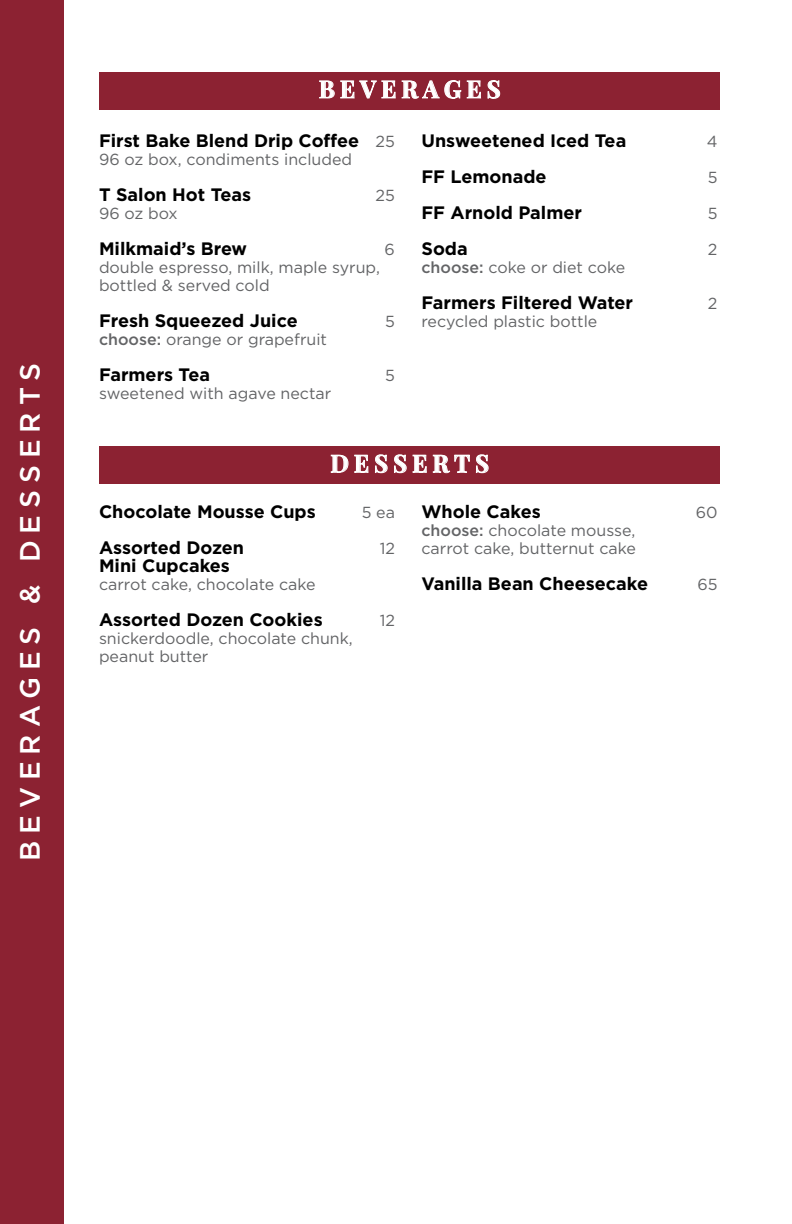
<style>
.page{position:relative;width:792px;height:1224px;background:#fff}
.page>*{position:absolute;margin:0;border:0;box-sizing:border-box;transform-origin:0 0}
.t1{font:500 28px "Gotham";letter-spacing:.25em;color:#fff}
.t2{font:700 24px "Playfair Display SC";letter-spacing:.21em;color:#fff}
.t3{font:700 18px "Gotham";color:#000}
.t4{font:16px/18px "Gotham";color:#636466}
.s1{font-weight:400;font-size:16px;color:#636466}
.s2{font-weight:500}
</style>
<div class="page">
<div style="left:99px;top:72px;width:621px;height:37px;background:#8c2232"></div>
<div style="left:99px;top:446px;width:621px;height:38px;background:#8c2232"></div>
<svg style="left:319px;top:80px;width:77px;height:19px"></svg>
<svg style="left:402px;top:80px;width:59px;height:19px"></svg>
<svg style="left:467px;top:80px;width:14px;height:19px"></svg>
<svg style="left:487px;top:80px;width:13px;height:19px"></svg>
<svg style="left:331px;top:455px;width:38px;height:18px"></svg>
<svg style="left:375px;top:454px;width:13px;height:19px"></svg>
<svg style="left:394px;top:454px;width:33px;height:19px"></svg>
<svg style="left:433px;top:455px;width:37px;height:18px"></svg>
<svg style="left:476px;top:454px;width:13px;height:19px"></svg>
<div style="left:0;top:0;width:63px;height:1224px;background:#8c2232"></div>
<h1 class="t1" style="left:11px;top:861px;width:500px;rotate:-90deg">BEVERAGES &amp; DESSERTS</h1>
<h2 class="t2" style="left:319px;top:74px;width:183px">BEVERAGES</h2>
<p class="t3" style="left:99px;top:128px;width:297px">First Bake Blend Drip Coffee <span class="s1">25</span></p>
<p class="t4" style="left:99px;top:150px;width:255px">96 oz box, condiments included</p>
<p class="t3" style="left:99px;top:182px;width:154px">T Salon Hot Teas</p>
<p class="t4" style="left:376px;top:186px;width:21px">25</p>
<p class="t4" style="left:99px;top:204px;width:80px">96 oz box</p>
<p class="t3" style="left:99px;top:236px;width:150px">Milkmaid’s Brew</p>
<p class="t4" style="left:385px;top:240px;width:12px">6</p>
<p class="t4" style="left:99px;top:258px;width:283px">double espresso, milk, maple syrup, bottled &amp; served cold</p>
<p class="t3" style="left:99px;top:308px;width:200px">Fresh Squeezed Juice</p>
<p class="t4" style="left:385px;top:312px;width:11px">5</p>
<p class="t4" style="left:99px;top:330px;width:230px"><span class="s2">choose:</span> orange or grapefruit</p>
<p class="t3" style="left:99px;top:362px;width:113px">Farmers Tea</p>
<p class="t4" style="left:385px;top:366px;width:11px">5</p>
<p class="t4" style="left:99px;top:384px;width:234px">sweetened with agave nectar</p>
<p class="t3" style="left:422px;top:128px;width:206px">Unsweetened Iced Tea</p>
<p class="t4" style="left:707px;top:132px;width:12px">4</p>
<p class="t3" style="left:422px;top:164px;width:127px">FF Lemonade</p>
<p class="t4" style="left:708px;top:168px;width:11px">5</p>
<p class="t3" style="left:422px;top:200px;width:162px">FF Arnold Palmer</p>
<p class="t4" style="left:708px;top:204px;width:11px">5</p>
<p class="t3" style="left:422px;top:236px;width:48px">Soda</p>
<p class="t4" style="left:708px;top:240px;width:11px">2</p>
<p class="t4" style="left:422px;top:258px;width:205px"><span class="s2">choose:</span> coke or diet coke</p>
<p class="t3" style="left:422px;top:290px;width:213px">Farmers Filtered Water</p>
<p class="t4" style="left:708px;top:294px;width:11px">2</p>
<p class="t4" style="left:422px;top:312px;width:177px">recycled plastic bottle</p>
<h2 class="t2" style="left:330px;top:449px;width:160px">DESSERTS</h2>
<p class="t3" style="left:99px;top:500px;width:218px">Chocolate Mousse Cups</p>
<p class="t4" style="left:362px;top:504px;width:35px">5 ea</p>
<p class="t3" style="left:99px;top:536px;width:147px">Assorted Dozen</p>
<p class="t4" style="left:380px;top:540px;width:17px">12</p>
<p class="t3" style="left:99px;top:554px;width:132px">Mini Cupcakes</p>
<p class="t4" style="left:99px;top:576px;width:218px">carrot cake, chocolate cake</p>
<p class="t3" style="left:99px;top:608px;width:225px">Assorted Dozen Cookies</p>
<p class="t4" style="left:380px;top:612px;width:17px">12</p>
<p class="t4" style="left:99px;top:630px;width:255px">snickerdoodle, chocolate chunk, peanut butter</p>
<p class="t3" style="left:422px;top:500px;width:121px">Whole Cakes</p>
<p class="t4" style="left:696px;top:504px;width:23px">60</p>
<p class="t4" style="left:422px;top:522px;width:216px"><span class="s2">choose:</span> chocolate mousse, carrot cake, butternut cake</p>
<p class="t3" style="left:422px;top:572px;width:228px">Vanilla Bean Cheesecake</p>
<p class="t4" style="left:697px;top:576px;width:22px">65</p>
</div>
